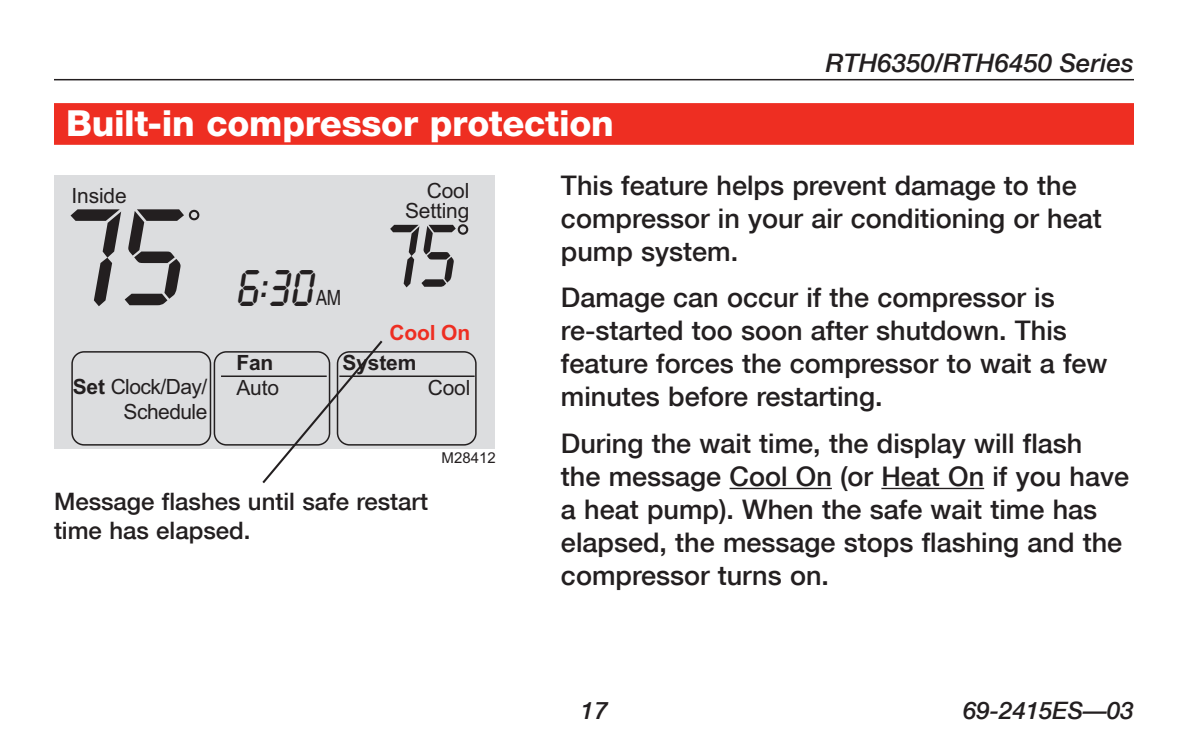
<style>
.page{position:relative;width:1188px;height:756px;background:#fff}
.page>*{position:absolute;margin:0;border:0;box-sizing:border-box;transform-origin:0 0}
.t1{font:144px "LCD Hwell";color:#231f20}
.t2{font:54px "LCD Hwell";color:#231f20;scale:.9 1}
.t3{font:800 36px "Helvetica Neue";letter-spacing:-.01em;color:#fff}
.t4{font:500 27px/33px "Helvetica Neue";color:#231f20}
.t5{font:italic 500 25.5px "Helvetica Neue";letter-spacing:.005em;color:#231f20}
.t6{font:500 24px/28.8px "Helvetica Neue";color:#231f20}
.t7{font:italic 500 24px "Helvetica Neue";color:#231f20}
.t8{font:21px/19.5px "Arial";letter-spacing:-.005em;color:#231f20;text-align:right}
.t9{font:21px/25.2px "Arial";letter-spacing:-.025em;color:#231f20;text-align:right}
.t10{font:700 21px "Arial";letter-spacing:-.005em;color:#231f20}
.t11{font:700 21px "Arial";letter-spacing:-.005em;color:#ee2e22}
.t12{font:condensed 21px "Helvetica";color:#231f20}
.t13{font:15px "Arial";color:#231f20}
.s1{font-weight:700}
</style>
<div class="page">
<hr style="left:54px;top:79px;width:1080px;height:1px;background:#231f20">
<div style="left:54px;top:176px;width:440px;height:273px;background:#dcdddf"></div>
<div style="left:189px;top:210px;width:10px;height:10px;border:2px solid #231f20;border-radius:50%"></div>
<div style="left:458px;top:224px;width:10px;height:11px;border:2px solid #231f20;border-radius:50%"></div>
<svg style="left:71px;top:351px;width:406px;height:95px"></svg>
<div style="left:54px;top:103px;width:1080px;height:42px;background:#ee2e22"></div>
<hr style="left:730px;top:488px;width:102px;height:1px;background:#231f20">
<hr style="left:881px;top:488px;width:103px;height:1px;background:#231f20">
<svg style="left:260px;top:340px;width:125px;height:143px"></svg>
<p class="t5" style="left:826px;top:48px;width:310px">RTH6350/RTH6450 Series</p>
<h3 class="t3" style="left:66px;top:101px;width:549px">Built-in compressor protection</h3>
<p class="t4" style="left:561px;top:168px;width:542px">This feature helps prevent damage to the compressor in your air conditioning or heat pump system.</p>
<p class="t4" style="left:561px;top:281px;width:548px">Damage can occur if the compressor is re-started too soon after shutdown. This feature forces the compressor to wait a few minutes before restarting.</p>
<p class="t4" style="left:561px;top:426px;width:570px">During the wait time, the display will flash<br>the message Cool On (or Heat On if you have a heat pump). When the safe wait time has elapsed, the message stops flashing and the compressor turns on.</p>
<h3 class="t3" style="left:66px;top:101px;width:490px">About your new thermostat</h3>
<p class="t8" style="left:405px;top:181px;width:66px">Cool<br>Setting</p>
<p class="t8" style="left:71px;top:186px;width:57px">Inside</p>
<h1 class="t1" style="left:55px;top:187px;width:126px">75</h1>
<h2 class="t2" style="left:235px;top:261px;width:244px">6:30 <sup>75</sup></h2>
<p class="t12" style="left:316px;top:285px;width:27px">AM</p>
<p class="t11" style="left:389px;top:319px;width:82px">Cool On</p>
<p class="t10" style="left:236px;top:348px;width:39px">Fan</p>
<p class="t10" style="left:343px;top:348px;width:75px">System</p>
<p class="t9" style="left:73px;top:374px;width:136px"><span class="s1">Set</span> Clock/Day/<br>Schedule</p>
<p class="t8" style="left:236px;top:378px;width:44px">Auto</p>
<p class="t8" style="left:428px;top:378px;width:44px">Cool</p>
<p class="t13" style="left:442px;top:448px;width:56px">M28412</p>
<p class="t6" style="left:54px;top:487px;width:376px">Message flashes until safe restart time has elapsed.</p>
<p class="t7" style="left:581px;top:696px;width:28px">17</p>
<p class="t7" style="left:963px;top:696px;width:172px">69-2415ES—03</p>
</div>
